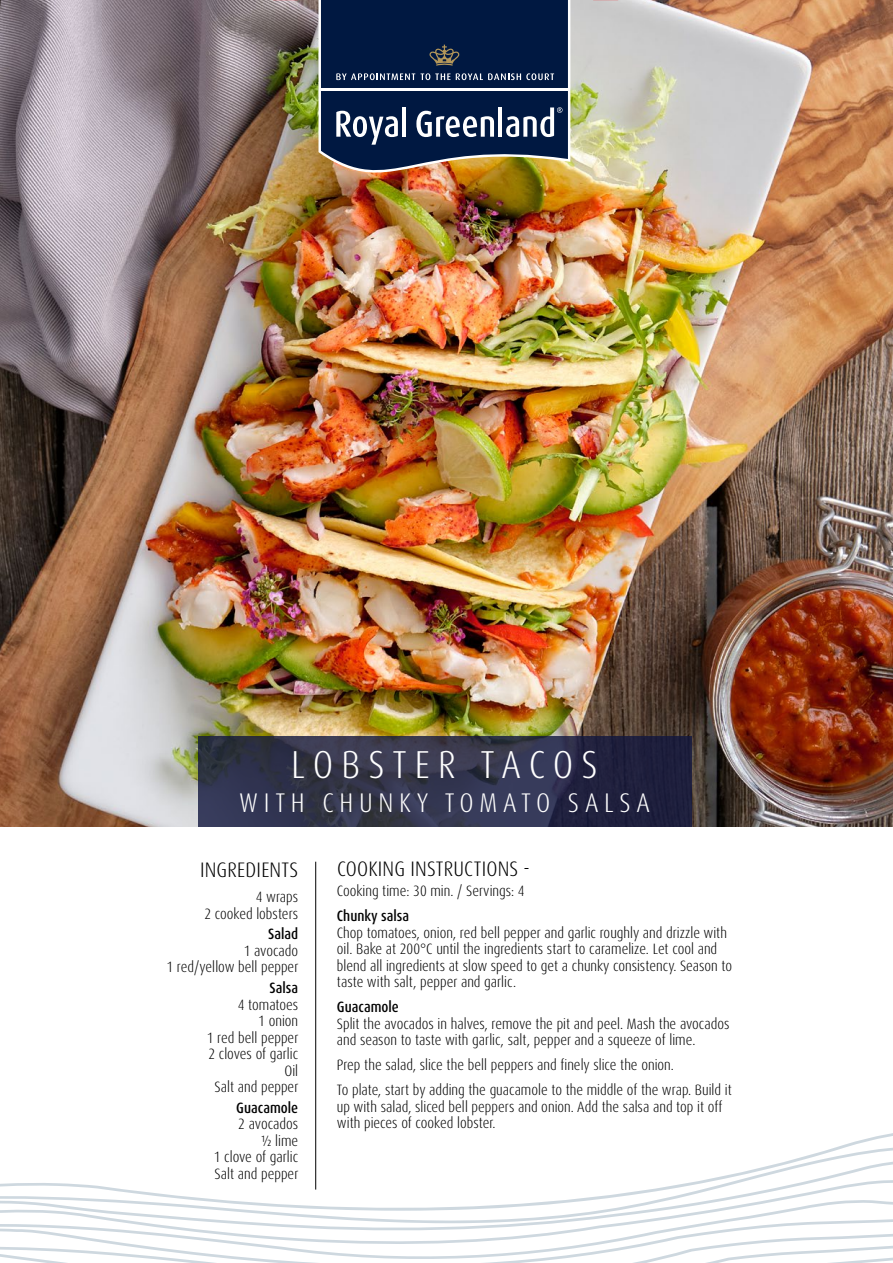
<style>
.page{position:relative;width:893px;height:1263px;background:#fff}
.page>*{position:absolute;margin:0;border:0;box-sizing:border-box;transform-origin:0 0}
.t1{font:300 condensed 39px "Dax Pro";letter-spacing:.205em;color:#fff}
.t2{font:300 condensed 27px "Dax Pro";letter-spacing:.21em;color:#fff}
.t3{font:300 condensed 21px "Dax Pro";letter-spacing:.01em;color:#000}
.t4{font:300 condensed 15px/16.5px "Dax Pro";color:#000;text-align:right}
.s1{font-weight:500}
</style>
<div class="page">
<img style="left:0;top:0;width:893px;height:827px">
<svg style="left:198px;top:736px;width:494px;height:91px;background:#2e3049"></svg>
<svg style="left:316px;top:1146px;width:577px;height:14px"></svg>
<svg style="left:316px;top:1160px;width:577px;height:19px"></svg>
<svg style="left:0;top:1179px;width:893px;height:21px"></svg>
<svg style="left:0;top:1200px;width:893px;height:18px"></svg>
<svg style="left:0;top:1218px;width:893px;height:45px"></svg>
<img style="left:321px;top:173px;width:247px;height:17px">
<svg style="left:318px;top:0;width:252px;height:173px;background:#293a55"></svg>
<svg style="left:273px;top:0;width:25px;height:1px"></svg>
<svg style="left:593px;top:0;width:25px;height:1px"></svg>
<hr style="left:315px;top:862px;width:1px;height:327px;background:#000">
<p class="t1" style="left:291px;top:739px;width:308px">LOBSTER TACOS</p>
<p class="t2" style="left:239px;top:785px;width:412px">WITH CHUNKY TOMATO SALSA</p>
<p class="t3" style="left:200px;top:856px;width:100px">INGREDIENTS</p>
<p class="t4" style="left:204px;top:889px;width:95px">4 wraps<br>2 cooked lobsters</p>
<p class="t4" style="left:166px;top:926px;width:134px"><span class="s1">Salad<br></span>1 avocado<br>1 red/yellow bell pepper</p>
<p class="t4" style="left:207px;top:980px;width:93px"><span class="s1">Salsa<br></span>4 tomatoes<br>1 onion<br>1 red bell pepper<br>2 cloves of garlic<br>Oil<br>Salt and pepper</p>
<p class="t4" style="left:214px;top:1099px;width:86px"><span class="s1">Guacamole<br></span>2 avocados<br>½ lime<br>1 clove of garlic<br>Salt and pepper</p>
<p class="t3" style="left:337px;top:855px;width:194px">COOKING INSTRUCTIONS -</p>
<p class="t4" style="left:337px;top:883px;width:189px">Cooking time: 30 min. / Servings: 4</p>
<p class="t4" style="left:337px;top:908px;width:397px;text-align:left"><span class="s1">Chunky salsa<br></span>Chop tomatoes, onion, red bell pepper and garlic roughly and drizzle with oil. Bake at 200°C until the ingredients start to caramelize. Let cool and blend all ingredients at slow speed to get a chunky consistency. Season to taste with salt, pepper and garlic.</p>
<p class="t4" style="left:337px;top:999px;width:394px;text-align:left"><span class="s1">Guacamole<br></span>Split the avocados in halves, remove the pit and peel. Mash the avocados and season to taste with garlic, salt, pepper and a squeeze of lime.</p>
<p class="t4" style="left:337px;top:1057px;width:339px">Prep the salad, slice the bell peppers and finely slice the onion.</p>
<p class="t4" style="left:337px;top:1082px;width:396px;text-align:left">To plate, start by adding the guacamole to the middle of the wrap. Build it up with salad, sliced bell peppers and onion. Add the salsa and top it off with pieces of cooked lobster.</p>
</div>
